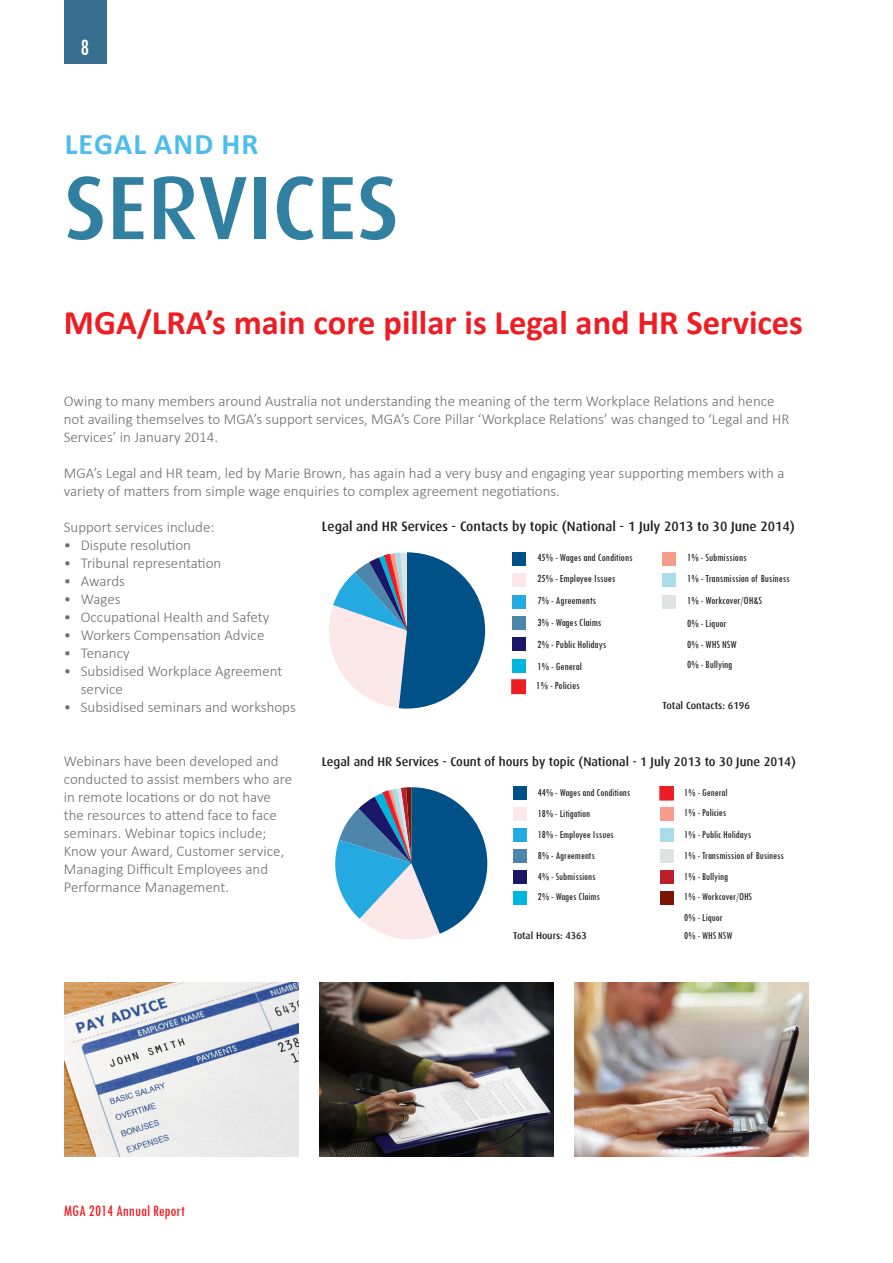
<style>
.page{position:relative;width:893px;height:1263px;background:#fff}
.page>*{position:absolute;margin:0;border:0;box-sizing:border-box;transform-origin:0 0}
.Large_heading{font:500 90px "Dax CE";color:#3180a1}
.quote{font:700 34.5px "Calibri";color:#ee1d23}
.Small_Heading{font:700 30px "Calibri";letter-spacing:.04em;color:#4fbdec}
.t1{font:condensed 24px "Tw Cen";color:#fff}
.t2{font:condensed 16.5px "Tw Cen";color:#ee1d23}
.Main_Body{font:300 15px/18px "Calibri";color:#6c6d70}
.t3{font:500 13.5px "Dax CE";color:#231f20}
.t4{font:500 12.6px "Dax CE";color:#231f20}
.t5{font:condensed 11.25px/21.8px "Tw Cen";color:#231f20}
.t6{font:condensed 10.95px/21.8px "Tw Cen";color:#231f20}
.t7{font:500 10.05px "Dax CE";color:#231f20}
.t8{font:500 9.9px "Dax CE";color:#231f20}
</style>
<div class="page">
<div style="left:64px;top:0;width:42px;height:64px;background:#386e8f"></div>
<svg style="left:335px;top:787px;width:152px;height:152px"></svg>
<div style="left:513px;top:787px;width:14px;height:13px;background:#005187"></div>
<div style="left:513px;top:807px;width:14px;height:14px;background:#fde8e9"></div>
<div style="left:513px;top:828px;width:14px;height:14px;background:#24aae1"></div>
<div style="left:513px;top:870px;width:14px;height:13px;background:#1b1768"></div>
<div style="left:513px;top:849px;width:14px;height:14px;background:#4d85ab"></div>
<div style="left:513px;top:891px;width:14px;height:13px;background:#00b6de"></div>
<div style="left:660px;top:787px;width:13px;height:13px;background:#ee1d23"></div>
<div style="left:659px;top:786px;width:15px;height:14px;border:1px solid #ee1d23"></div>
<div style="left:660px;top:807px;width:13px;height:14px;background:#f69c88"></div>
<div style="left:660px;top:849px;width:13px;height:14px;background:#e1e2e4"></div>
<div style="left:660px;top:828px;width:13px;height:14px;background:#a7dde9"></div>
<div style="left:660px;top:870px;width:13px;height:13px;background:#be1d2c"></div>
<div style="left:660px;top:891px;width:13px;height:13px;background:#791500"></div>
<svg style="left:329px;top:552px;width:156px;height:156px"></svg>
<div style="left:512px;top:552px;width:13px;height:13px;background:#005187"></div>
<div style="left:512px;top:573px;width:13px;height:14px;background:#fde8e9"></div>
<div style="left:512px;top:595px;width:13px;height:13px;background:#24aae1"></div>
<div style="left:512px;top:637px;width:13px;height:14px;background:#1b1768"></div>
<div style="left:512px;top:616px;width:13px;height:14px;background:#4d85ab"></div>
<div style="left:512px;top:659px;width:13px;height:14px;background:#00b6de"></div>
<div style="left:512px;top:680px;width:13px;height:14px;background:#ee1d23"></div>
<div style="left:511px;top:679px;width:15px;height:15px;border:1px solid #ee1d23"></div>
<div style="left:662px;top:552px;width:14px;height:13px;background:#f69c88"></div>
<div style="left:662px;top:595px;width:14px;height:13px;background:#e1e2e4"></div>
<div style="left:662px;top:573px;width:14px;height:14px;background:#a7dde9"></div>
<img style="left:65px;top:982px;width:234px;height:175px">
<img style="left:320px;top:982px;width:234px;height:175px">
<img style="left:575px;top:982px;width:234px;height:175px">
<h3 class="t1" style="left:81px;top:33px;width:10px">8</h3>
<p class="Small_Heading" style="left:65px;top:125px;width:195px">LEGAL AND HR</p>
<p class="Large_heading" style="left:64px;top:151px;width:337px">SERVICES</p>
<p class="quote" style="left:64px;top:300px;width:740px">MGA/LRA’s main core pillar is Legal and HR Services</p>
<p class="Main_Body" style="left:64px;top:392px;width:727px">Owing to many members around Australia not understanding the meaning of the term Workplace Relations and hence not availing themselves to MGA’s support services, MGA’s Core Pillar ‘Workplace Relations’ was changed to ‘Legal and HR<br>Services’ in January 2014.</p>
<p class="Main_Body" style="left:64px;top:464px;width:722px">MGA’s Legal and HR team, led by Marie Brown, has again had a very busy and engaging year supporting members with a variety of matters from simple wage enquiries to complex agreement negotiations.</p>
<p class="Main_Body" style="left:64px;top:518px;width:152px">Support services include:</p>
<p class="Main_Body" style="left:64px;top:536px;width:129px">• Dispute resolution</p>
<p class="Main_Body" style="left:64px;top:554px;width:159px">• Tribunal representation</p>
<p class="Main_Body" style="left:64px;top:572px;width:63px">• Awards</p>
<p class="Main_Body" style="left:64px;top:590px;width:58px">• Wages</p>
<p class="Main_Body" style="left:64px;top:608px;width:207px">• Occupational Health and Safety</p>
<p class="Main_Body" style="left:64px;top:626px;width:202px">• Workers Compensation Advice</p>
<p class="Main_Body" style="left:64px;top:644px;width:67px">• Tenancy</p>
<p class="Main_Body" style="left:81px;top:662px;width:203px;text-indent:-17px">• Subsidised Workplace Agreement service</p>
<p class="Main_Body" style="left:64px;top:698px;width:234px">• Subsidised seminars and workshops</p>
<p class="t3" style="left:322px;top:518px;width:475px">Legal and HR Services - Contacts by topic (National - 1 July 2013 to 30 June 2014)</p>
<p class="t5" style="left:687px;top:546px;width:104px">1% - Submissions<br>1% - Transmission of Business<br>1% - Workcover/OH&amp;S<br>0% - Liquor</p>
<p class="t5" style="left:687px;top:634px;width:51px;line-height:19.8px">0% - WHS NSW<br>0% - Bullying</p>
<p class="t5" style="left:537px;top:547px;width:97px">45% - Wages and Conditions<br>25% - Employee Issues<br>7% - Agreements<br>3% - Wages Claims<br>2% - Public Holidays</p>
<p class="t5" style="left:536px;top:656px;width:47px;line-height:19.8px">1% - General<br>1% - Policies</p>
<p class="t7" style="left:662px;top:699px;width:89px">Total Contacts: 6196</p>
<p class="Main_Body" style="left:64px;top:752px;width:230px">Webinars have been developed and conducted to assist members who are in remote locations or do not have the resources to attend face to face seminars. Webinar topics include; Know your Award, Customer service, Managing Difficult Employees and Performance Management.</p>
<p class="t4" style="left:322px;top:754px;width:476px">Legal and HR Services - Count of hours by topic (National - 1 July 2013 to 30 June 2014)</p>
<p class="t6" style="left:538px;top:782px;width:94px">44% - Wages and Conditions</p>
<p class="t6" style="left:684px;top:781px;width:45px">1% - General</p>
<p class="t6" style="left:538px;top:803px;width:54px">18% - Litigation</p>
<p class="t6" style="left:684px;top:802px;width:69px">1% - Policies<br>1% - Public Holidays</p>
<p class="t6" style="left:538px;top:865px;width:59px">4% - Submissions</p>
<p class="t6" style="left:538px;top:823px;width:77px">18% - Employee Issues</p>
<p class="t6" style="left:538px;top:844px;width:59px">8% - Agreements</p>
<p class="t6" style="left:684px;top:845px;width:101px">1% - Transmission of Business</p>
<p class="t6" style="left:684px;top:865px;width:46px">1% - Bullying</p>
<p class="t6" style="left:538px;top:886px;width:64px">2% - Wages Claims</p>
<p class="t8" style="left:513px;top:929px;width:75px">Total Hours: 4363</p>
<p class="t6" style="left:684px;top:886px;width:69px">1% - Workcover/OHS</p>
<p class="t6" style="left:684px;top:906px;width:40px">0% - Liquor</p>
<p class="t6" style="left:684px;top:924px;width:50px">0% - WHS NSW</p>
<p class="t2" style="left:64px;top:1201px;width:123px">MGA 2014 Annual Report</p>
</div>
